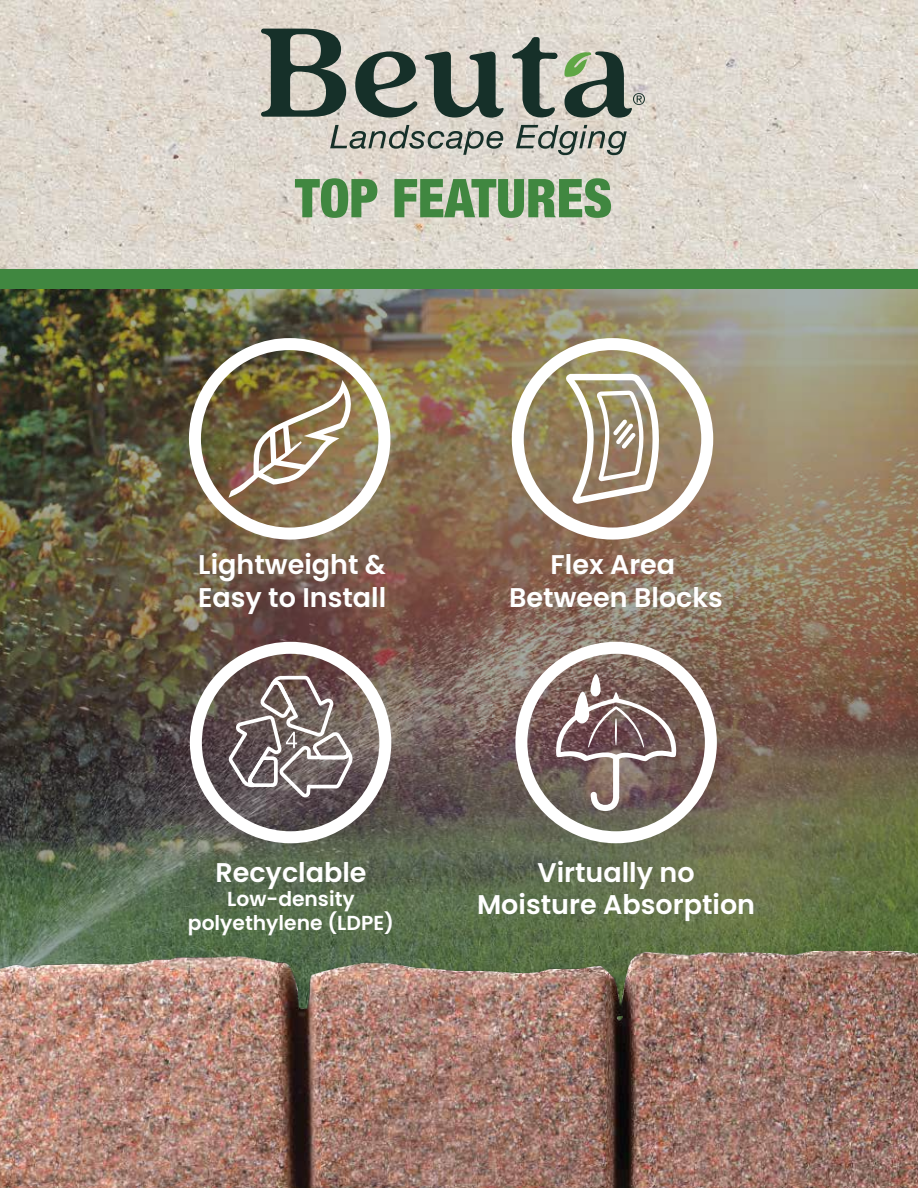
<style>
.page{position:relative;width:918px;height:1188px;background:#fff}
.page>*{position:absolute;margin:0;border:0;box-sizing:border-box;transform-origin:0 0}
.t1{font:900 condensed 53.55px "Helvetica Neue";color:#408740}
.t2{font:600 27px/32.4px "Poppins";color:#fff;text-align:center}
.t3{font:600 20.25px/24.3px "Poppins";color:#fff;text-align:center}
</style>
<div class="page">
<img style="left:0;top:0;width:918px;height:269px">
<svg style="left:355px;top:51px;width:63px;height:67px;background:#808880"></svg>
<svg style="left:261px;top:29px;width:85px;height:88px;background:#757f76"></svg>
<svg style="left:512px;top:37px;width:46px;height:80px;background:#8c938b"></svg>
<svg style="left:425px;top:51px;width:79px;height:67px;background:#7e877e"></svg>
<svg style="left:330px;top:125px;width:173px;height:30px;background:#afafa7"></svg>
<svg style="left:516px;top:125px;width:111px;height:30px;background:#a7a9a1"></svg>
<svg style="left:564px;top:51px;width:81px;height:67px;background:#8d9789"></svg>
<div style="left:0;top:269px;width:918px;height:20px;background:#408740"></div>
<img style="left:0;top:289px;width:918px;height:662px">
<img style="left:0;top:951px;width:918px;height:237px">
<img style="left:229px;top:380px;width:129px;height:118px">
<div style="left:189px;top:338px;width:201px;height:202px;border:12px solid #fff;border-radius:50%"></div>
<svg style="left:566px;top:374px;width:95px;height:130px"></svg>
<div style="left:512px;top:338px;width:201px;height:202px;border:12px solid #fff;border-radius:50%"></div>
<svg style="left:228px;top:676px;width:125px;height:121px"></svg>
<div style="left:190px;top:642px;width:201px;height:201px;border:12px solid #fff;border-radius:50%"></div>
<svg style="left:553px;top:674px;width:126px;height:137px;background:#87726f"></svg>
<div style="left:515px;top:642px;width:202px;height:201px;border:12px solid #fff;border-radius:50%"></div>
<h1 class="t1" style="left:295px;top:154px;width:319px">TOP FEATURES</h1>
<p class="t2" style="left:198px;top:549px;width:190px;text-align:left">Lightweight &amp;<br>Easy to Install</p>
<p class="t2" style="left:509px;top:549px;width:215px">Flex Area<br>Between Blocks</p>
<p class="t2" style="left:215px;top:856px;width:153px">Recyclable</p>
<p class="t3" style="left:188px;top:887px;width:208px">Low-density polyethylene (LDPE)</p>
<p class="t2" style="left:477px;top:856px;width:280px">Virtually no<br>Moisture Absorption</p>
</div>
